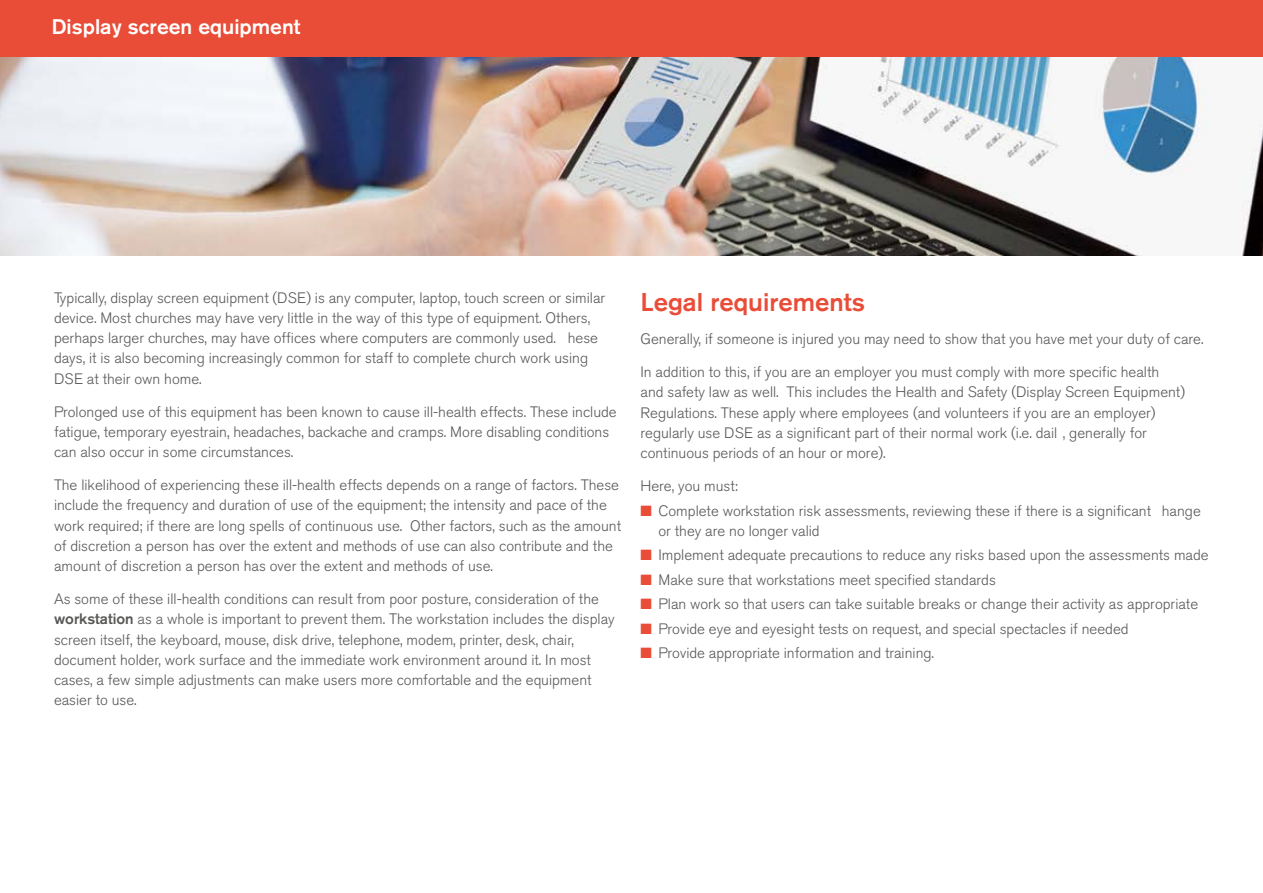
<style>
.page{position:relative;width:1263px;height:893px;background:#fff}
.page>*{position:absolute;margin:0;border:0;box-sizing:border-box;transform-origin:0 0}
.t1{font:500 25.5px "Akzidenz Grotesk BQ";color:#e94d38}
.t2{font:500 21px "Akzidenz Grotesk BQ";color:#fff}
.t3{font:300 15px/20.2px "Akzidenz Grotesk BQ";color:#575756}
.s1{font-weight:500}
.s2{color:#e94d38}
</style>
<div class="page">
<img style="left:0;top:56px;width:1263px;height:199px">
<div style="left:0;top:0;width:1263px;height:56px;background:#e94d38"></div>
<h2 class="t2" style="left:52px;top:14px;width:250px">Display screen equipment</h2>
<p class="t3" style="left:54px;top:288px;width:553px">Typically, display screen equipment (DSE) is any computer, laptop, touch screen or similar device. Most churches may have very little in the way of this type of equipment. Others, perhaps larger churches, may have offices where computers are commonly used. hese days, it is also becoming increasingly common for staff to complete church work using DSE at their own home.</p>
<p class="t3" style="left:54px;top:402px;width:564px">Prolonged use of this equipment has been known to cause ill-health effects. These include fatigue, temporary eyestrain, headaches, backache and cramps. More disabling conditions can also occur in some circumstances.</p>
<p class="t3" style="left:54px;top:475px;width:569px">The likelihood of experiencing these ill-health effects depends on a range of factors. These include the frequency and duration of use of the equipment; the intensity and pace of the work required; if there are long spells of continuous use. Other factors, such as the amount of discretion a person has over the extent and methods of use can also contribute and the amount of discretion a person has over the extent and methods of use.</p>
<p class="t3" style="left:54px;top:589px;width:562px">As some of these ill-health conditions can result from poor posture, consideration of the <span class="s1">workstation</span> as a whole is important to prevent them. The workstation includes the display screen itself, the keyboard, mouse, disk drive, telephone, modem, printer, desk, chair, document holder, work surface and the immediate work environment around it. In most cases, a few simple adjustments can make users more comfortable and the equipment easier to use.</p>
<h1 class="t1" style="left:640px;top:287px;width:226px">Legal requirements</h1>
<p class="t3" style="left:640px;top:329px;width:565px">Generally, if someone is injured you may need to show that you have met your duty of care.</p>
<p class="t3" style="left:640px;top:362px;width:546px">In addition to this, if you are an employer you must comply with more specific health and safety law as well. This includes the Health and Safety (Display Screen Equipment)<br>Regulations. These apply where employees (and volunteers if you are an employer) regularly use DSE as a significant part of their normal work (i.e. dail , generally for continuous periods of an hour or more).</p>
<p class="t3" style="left:640px;top:476px;width:99px">Here, you must:</p>
<p class="t3" style="left:658px;top:501px;width:544px;text-indent:-18px"><span class="s2">■</span> Complete workstation risk assessments, reviewing these if there is a significant hange or they are no longer valid</p>
<p class="t3" style="left:640px;top:545px;width:570px"><span class="s2">■</span> Implement adequate precautions to reduce any risks based upon the assessments made</p>
<p class="t3" style="left:640px;top:570px;width:357px"><span class="s2">■</span> Make sure that workstations meet specified standards</p>
<p class="t3" style="left:640px;top:594px;width:559px"><span class="s2">■</span> Plan work so that users can take suitable breaks or change their activity as appropriate</p>
<p class="t3" style="left:640px;top:619px;width:490px"><span class="s2">■</span> Provide eye and eyesight tests on request, and special spectacles if needed</p>
<p class="t3" style="left:640px;top:643px;width:295px"><span class="s2">■</span> Provide appropriate information and training.</p>
</div>
